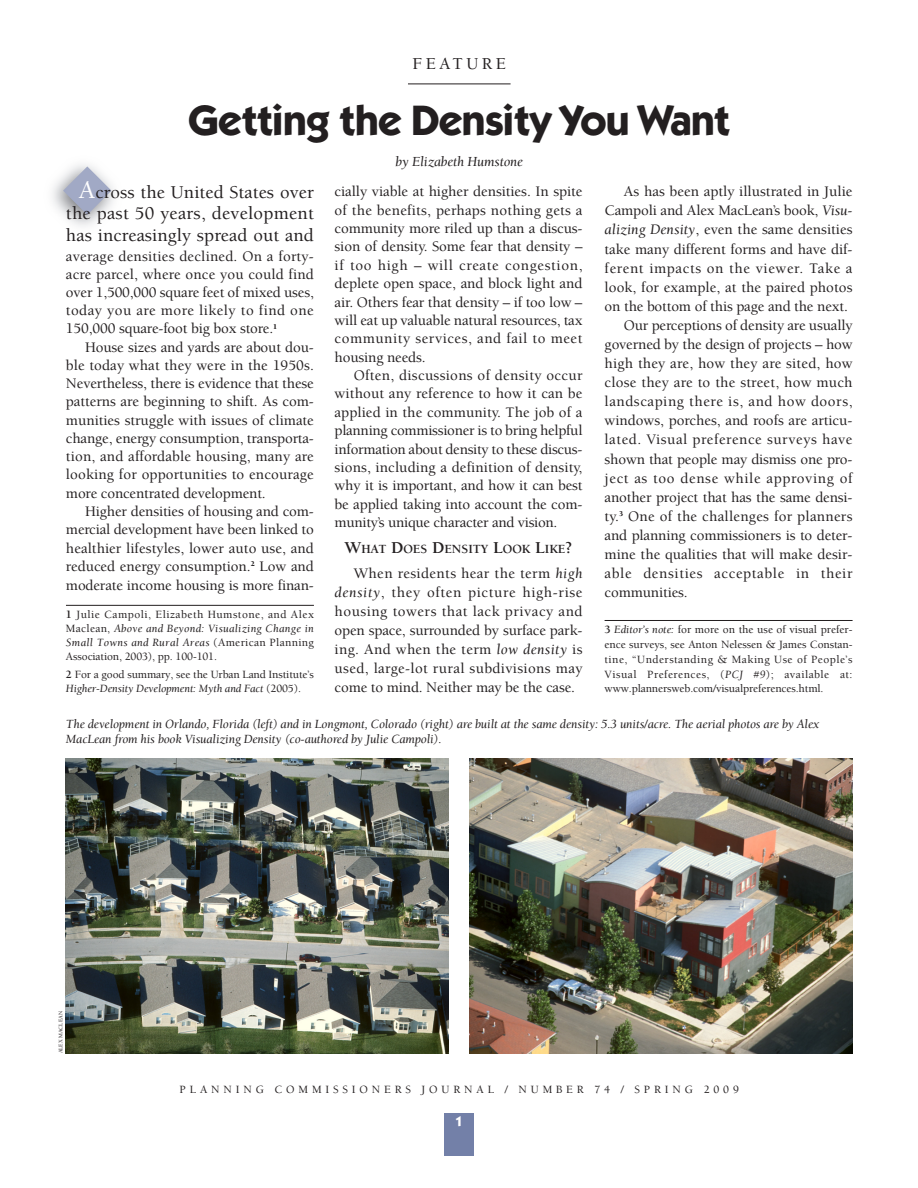
<style>
.page{position:relative;width:918px;height:1188px;background:#fff}
.page>*{position:absolute;margin:0;border:0;box-sizing:border-box;transform-origin:0 0}
.t1{font:700 42.75px "Itc Kabel";letter-spacing:-.015em;color:#231f20}
.t2{font:500 18.6px/21.5px "Berkeley";letter-spacing:.005em;color:#231f20;text-align:justify}
.t3{font:500 17.1px "Berkeley";letter-spacing:.205em;color:#231f20}
.t4{font:500 15px/18.5px "Berkeley";letter-spacing:-.005em;color:#231f20;text-align:justify}
.t5{font:500 15px "Berkeley";letter-spacing:.04em;color:#231f20}
.t6{font:500 15px "Berkeley";letter-spacing:.015em;color:#231f20}
.t7{font:500 15px "Berkeley";letter-spacing:.035em;color:#231f20}
.t8{font:italic 14.25px "Berkeley";letter-spacing:-.01em;color:#231f20}
.t9{font:700 14.25px "Itc Kabel";color:#fff}
.t10{font:italic 12.9px/15.6px "Berkeley";letter-spacing:-.01em;color:#231f20}
.t11{font:700 12.9px "Berkeley";color:#231f20}
.t12{font:500 11.4px/14px "Berkeley";letter-spacing:-.01em;color:#231f20;text-align:justify}
.t13{font:500 11.4px "Berkeley";letter-spacing:.335em;color:#231f20}
.t14{font:500 5.7px "Berkeley";color:#231f20}
.s1{font-size:17.1px}
.s2{font-weight:400;font-style:italic}
.s3{font-size:25.65px;color:#fff}
.s4{font-weight:700}
</style>
<div class="page">
<div style="left:444px;top:1113px;width:30px;height:43px;background:#7380a8"></div>
<svg style="left:63px;top:166px;width:48px;height:49px"></svg>
<hr style="left:408px;top:84px;width:103px;height:1px;background:#231f20">
<hr style="left:66px;top:605px;width:248px;height:1px;background:#231f20">
<img style="left:66px;top:759px;width:383px;height:294px">
<img style="left:470px;top:759px;width:383px;height:294px">
<hr style="left:605px;top:620px;width:248px;height:1px;background:#231f20">
<p class="t3" style="left:412px;top:57px;width:95px">FEATURE</p>
<h1 class="t1" style="left:188px;top:105px;width:544px">Getting the Density You Want</h1>
<p class="t8" style="left:396px;top:156px;width:129px">by Elizabeth Humstone</p>
<p class="t4" style="left:335px;top:184px;width:249px">cially viable at higher densities. In spite of the benefits, perhaps nothing gets a community more riled up than a discus&shy;sion of density. Some fear that density – if too high – will create congestion, deplete open space, and block light and air. Others fear that density – if too low – will eat up valuable natural resources, tax community services, and fail to meet housing needs.</p>
<p class="t4" style="left:335px;top:368px;width:249px;text-indent:19px">Often, discussions of density occur without any reference to how it can be applied in the community. The job of a planning commissioner is to bring helpful information about density to these discus&shy;sions, including a definition of density, why it is important, and how it can best be applied taking into account the com&shy;munity’s unique character and vision.</p>
<p class="t11" style="left:345px;top:544px;width:229px"><span class="s1">W</span>HAT <span class="s1">D</span>OES <span class="s1">D</span>ENSITY <span class="s1">L</span>OOK <span class="s1">L</span>IKE<span class="s1">?</span></p>
<p class="t4" style="left:335px;top:565px;width:249px;line-height:19px;text-indent:19px">When residents hear the term <span class="s2">high density</span>, they often picture high-rise housing towers that lack privacy and open space, surrounded by surface park&shy;ing. And when the term <span class="s2">low density</span> is used, large-lot rural subdivisions may come to mind. Neither may be the case.</p>
<p class="t2" style="left:66px;top:183px;width:249px;text-indent:13px"><span class="s3">A</span>cross the United States over the past 50 years, development has increasingly spread out and</p>
<p class="t4" style="left:66px;top:248px;width:249px">average densities declined. On a forty&shy;acre parcel, where once you could find over 1,500,000 square feet of mixed uses, today you are more likely to find one 150,000 square-foot big box store.<sup>1</sup></p>
<p class="t4" style="left:66px;top:339px;width:249px;text-indent:19px">House sizes and yards are about dou&shy;ble today what they were in the 1950s.<br>Nevertheless, there is evidence that these patterns are beginning to shift. As com&shy;munities struggle with issues of climate change, energy consumption, transporta&shy;tion, and affordable housing, many are looking for opportunities to encourage more concentrated development.</p>
<p class="t4" style="left:66px;top:503px;width:249px;text-indent:19px">Higher densities of housing and com&shy;mercial development have been linked to healthier lifestyles, lower auto use, and reduced energy consumption.<sup>2</sup> Low and moderate income housing is more finan-</p>
<p class="t12" style="left:66px;top:609px;width:249px"><span class="s4">1</span> Julie Campoli, Elizabeth Humstone, and Alex Maclean, <span class="s2">Above and Beyond: Visualizing Change in Small Towns and Rural Areas</span> (American Planning Association, 2003), pp. 100-101.</p>
<p class="t12" style="left:66px;top:669px;width:249px"><span class="s4">2</span> For a good summary, see the Urban Land Institute’s<br><span class="s2">Higher-Density Development: Myth and Fact</span> (2005).</p>
<p class="t4" style="left:624px;top:184px;width:230px">As has been aptly illustrated in Julie</p>
<p class="t4" style="left:605px;top:203px;width:249px">Campoli and Alex MacLean’s book, <span class="s2">Visu-</span></p>
<p class="t4" style="left:605px;top:222px;width:249px"><span class="s2">alizing Density</span>, even the same densities</p>
<p class="t4" style="left:605px;top:241px;width:249px">take many different forms and have dif-</p>
<p class="t5" style="left:605px;top:262px;width:249px">ferent impacts on the viewer. Take a</p>
<p class="t4" style="left:605px;top:279px;width:249px">look, for example, at the paired photos</p>
<p class="t4" style="left:605px;top:298px;width:245px">on the bottom of this page and the next.</p>
<p class="t4" style="left:624px;top:317px;width:230px">Our perceptions of density are usually</p>
<p class="t4" style="left:605px;top:336px;width:249px">governed by the design of projects – how</p>
<p class="t4" style="left:605px;top:356px;width:249px">high they are, how they are sited, how</p>
<p class="t6" style="left:605px;top:377px;width:249px">close they are to the street, how much</p>
<p class="t7" style="left:605px;top:396px;width:249px">landscaping there is, and how doors,</p>
<p class="t4" style="left:605px;top:413px;width:249px">windows, porches, and roofs are articu-</p>
<p class="t7" style="left:605px;top:434px;width:249px">lated. Visual preference surveys have</p>
<p class="t4" style="left:605px;top:451px;width:249px">shown that people may dismiss one pro-</p>
<p class="t5" style="left:605px;top:472px;width:249px">ject as too dense while approving of</p>
<p class="t4" style="left:605px;top:489px;width:249px">another project that has the same densi-</p>
<p class="t6" style="left:605px;top:510px;width:249px">ty.<sup>3</sup> One of the challenges for planners</p>
<p class="t4" style="left:605px;top:527px;width:249px">and planning commissioners is to deter-</p>
<p class="t4" style="left:605px;top:546px;width:249px">mine the qualities that will make desir-</p>
<p class="t5" style="left:605px;top:568px;width:249px">able densities acceptable in their</p>
<p class="t4" style="left:605px;top:585px;width:85px">communities.</p>
<p class="t12" style="left:605px;top:624px;width:249px;line-height:14.7px"><span class="s4">3</span> <span class="s2">Editor’s note:</span> for more on the use of visual prefer&shy;ence surveys, see Anton Nelessen &amp; James Constan&shy;tine, “Understanding &amp; Making Use of People’s Visual Preferences, (<span class="s2">PCJ #9</span>); available at: www.plannersweb.com/visualpreferences.html.</p>
<p class="t10" style="left:66px;top:717px;width:755px">The development in Orlando, Florida (left) and in Longmont, Colorado (right) are built at the same density: 5.3 units/acre. The aerial photos are by Alex<br>MacLean from his book Visualizing Density (co-authored by Julie Campoli).</p>
<p class="t14" style="left:59px;top:1053px;width:44px;rotate:-90deg">ALEX MACLEAN</p>
<p class="t13" style="left:180px;top:1085px;width:561px">PLANNING COMMISSIONERS JOURNAL / NUMBER 74 / SPRING 2009</p>
<p class="t9" style="left:455px;top:1116px;width:9px">1</p>
</div>
